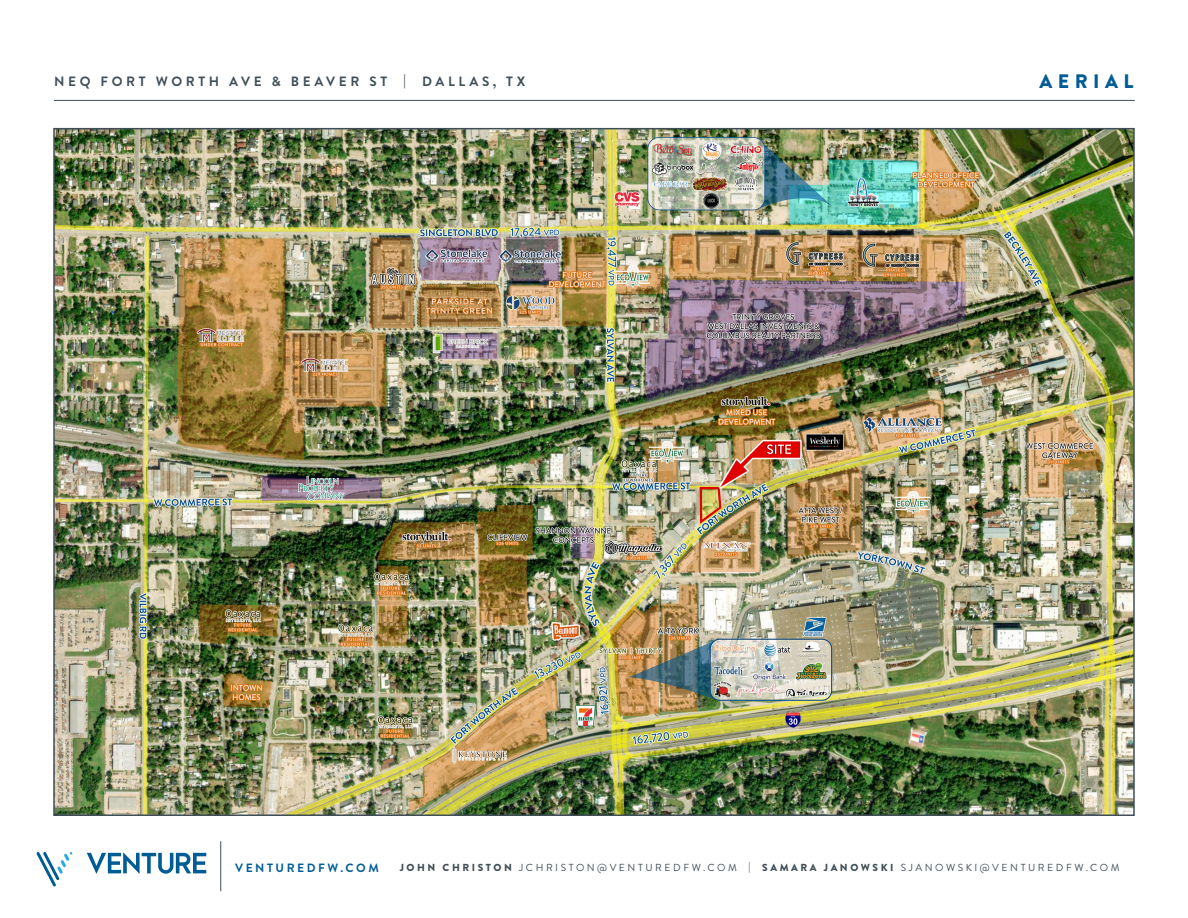
<style>
.page{position:relative;width:1188px;height:918px;background:#fff}
.page>*{position:absolute;margin:0;border:0;box-sizing:border-box;transform-origin:0 0}
.t1{font:900 19.5px "Brandon Grotesque";letter-spacing:.28em;color:#005c96}
.t2{font:700 13.5px "Brandon Grotesque";letter-spacing:.27em;color:#404e57}
.t3{font:700 12px "Brandon Grotesque";letter-spacing:.21em;color:#005c96}
.t4{font:10.2px "Brandon Grotesque";letter-spacing:.25em;color:#404e57}
.s1{font-weight:900}
</style>
<div class="page">
<svg style="left:37px;top:852px;width:36px;height:34px"></svg>
<svg style="left:87px;top:852px;width:119px;height:22px"></svg>
<hr style="left:220px;top:841px;width:1px;height:50px;background:#404e57">
<hr style="left:54px;top:100px;width:1081px;height:1px;background:#404e57">
<img style="left:56px;top:131px;width:1076px;height:682px">
<h2 class="t2" style="left:54px;top:72px;width:473px">NEQ FORT WORTH AVE &amp; BEAVER ST | DALLAS, TX</h2>
<h1 class="t1" style="left:1039px;top:67px;width:96px">AERIAL</h1>
<p class="t3" style="left:235px;top:860px;width:145px">VENTUREDFW.COM</p>
<p class="t4" style="left:400px;top:861px;width:721px"><span class="s1">JOHN CHRISTON</span> JCHRISTON@VENTUREDFW.COM | <span class="s1">SAMARA JANOWSKI</span> SJANOWSKI@VENTUREDFW.COM</p>
</div>
